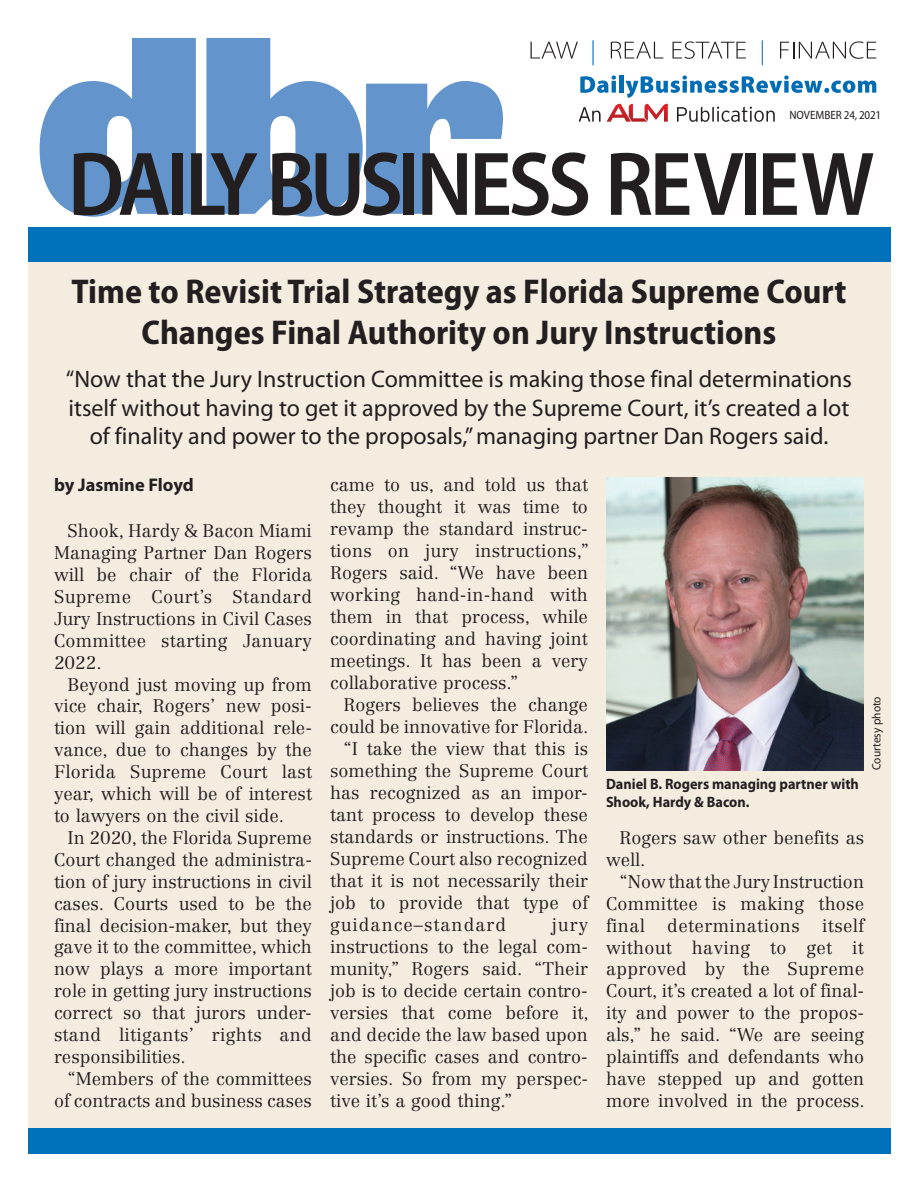
<style>
.page{position:relative;width:918px;height:1188px;background:#fff}
.page>*{position:absolute;margin:0;border:0;box-sizing:border-box;transform-origin:0 0}
.t1{font:600 semi-condensed 91.35px "Myriad Pro";letter-spacing:-.05em;color:#231f20}
.t2{font:700 semi-condensed 34.5px/40.5px "Myriad Pro";color:#231f20;text-align:center}
.t3{font:300 semi-expanded 24.9px "Myriad Pro";color:#006cb3}
.t4{font:24px/28.5px "Myriad Pro";color:#231f20;text-align:center}
.t5{font:700 18.3px "Myriad Pro";color:#231f20}
.t6{font:300 18px/21.9px "Centennial LT Std";color:#231f20;text-align:justify}
.t7{font:300 18px "Centennial LT Std";letter-spacing:.06em;color:#231f20}
.t8{font:700 15px/18px "Myriad Pro";color:#231f20;scale:.95 1}
.t9{font:semi-condensed 12px "Myriad Pro";color:#231f20}
.t10{font:12px "Myriad Pro";color:#231f20;scale:.95 1}
</style>
<div class="page">
<svg style="left:40px;top:38px;width:156px;height:179px"></svg>
<svg style="left:206px;top:38px;width:297px;height:179px"></svg>
<svg style="left:531px;top:42px;width:47px;height:17px"></svg>
<svg style="left:611px;top:42px;width:52px;height:17px"></svg>
<svg style="left:673px;top:41px;width:73px;height:18px"></svg>
<svg style="left:780px;top:41px;width:96px;height:18px"></svg>
<svg style="left:580px;top:75px;width:36px;height:18px"></svg>
<div style="left:619px;top:76px;width:5px;height:17px;background:#006cb3"></div>
<svg style="left:626px;top:75px;width:250px;height:23px"></svg>
<svg style="left:579px;top:107px;width:22px;height:15px"></svg>
<svg style="left:677px;top:107px;width:98px;height:15px"></svg>
<svg style="left:607px;top:104px;width:61px;height:18px"></svg>
<div style="left:29px;top:246px;width:862px;height:902px;background:#f4ecdf"></div>
<div style="left:29px;top:1128px;width:862px;height:25px;background:#0072bc"></div>
<div style="left:29px;top:227px;width:862px;height:35px;background:#0072bc"></div>
<img style="left:606px;top:477px;width:258px;height:293px">
<h3 class="t3" style="left:590px;top:36px;width:7px">|</h3>
<h3 class="t3" style="left:760px;top:36px;width:7px">|</h3>
<p class="t9" style="left:789px;top:109px;width:93px">NOVEMBER 24, 2021</p>
<h1 class="t1" style="left:68px;top:134px;width:808px">DAILY BUSINESS REVIEW</h1>
<h2 class="t2" style="left:72px;top:272px;width:776px">Time to Revisit Trial Strategy as Florida Supreme Court<br>Changes Final Authority on Jury Instructions</h2>
<h3 class="t4" style="left:66px;top:365px;width:788px">“Now that the Jury Instruction Committee is making those final determinations itself without having to get it approved by the Supreme Court, it’s created a lot of finality and power to the proposals,” managing partner Dan Rogers said.</h3>
<p class="t5" style="left:54px;top:473px;width:141px">by Jasmine Floyd</p>
<p class="t6" style="left:54px;top:520px;width:260px;text-indent:14px">Shook, Hardy &amp; Bacon Miami Managing Partner Dan Rogers will be chair of the Florida Supreme Court’s Standard Jury Instructions in Civil Cases Committee starting January 2022.</p>
<p class="t6" style="left:54px;top:673px;width:260px;text-indent:14px">Beyond just moving up from vice chair, Rogers’ new posi&shy;tion will gain additional rele&shy;vance, due to changes by the Florida Supreme Court last year, which will be of interest to lawyers on the civil side.</p>
<p class="t6" style="left:54px;top:827px;width:259px;text-indent:14px">In 2020, the Florida Supreme Court changed the administra&shy;tion of jury instructions in civil cases. Courts used to be the final decision-maker, but they gave it to the committee, which now plays a more important role in getting jury instructions correct so that jurors under&shy;stand litigants’ rights and responsibilities.</p>
<p class="t6" style="left:54px;top:1068px;width:259px;text-align:right">“Members of the committees of contracts and business cases</p>
<p class="t6" style="left:330px;top:474px;width:261px">came to us, and told us that they thought it was time to revamp the standard instruc&shy;tions on jury instructions,” Rogers said. “We have been working hand-in-hand with them in that process, while coordinating and having joint meetings. It has been a very collaborative process.”</p>
<p class="t6" style="left:344px;top:694px;width:246px">Rogers believes the change</p>
<p class="t6" style="left:330px;top:716px;width:260px">could be innovative for Florida.</p>
<p class="t6" style="left:344px;top:738px;width:246px">“I take the view that this is</p>
<p class="t6" style="left:330px;top:760px;width:259px">something the Supreme Court</p>
<p class="t6" style="left:330px;top:782px;width:259px">has recognized as an impor-</p>
<p class="t6" style="left:330px;top:804px;width:259px">tant process to develop these</p>
<p class="t6" style="left:330px;top:826px;width:259px">standards or instructions. The</p>
<p class="t6" style="left:330px;top:848px;width:259px">Supreme Court also recognized</p>
<p class="t6" style="left:330px;top:870px;width:259px">that it is not necessarily their</p>
<p class="t6" style="left:330px;top:892px;width:260px">job to provide that type of</p>
<p class="t7" style="left:330px;top:914px;width:178px">guidance–standard</p>
<p class="t10" style="left:869px;top:770px;width:79px;rotate:-90deg">Courtesy photo</p>
<p class="t8" style="left:606px;top:775px;width:268px">Daniel B. Rogers managing partner with<br>Shook, Hardy &amp; Bacon.</p>
<p class="t6" style="left:606px;top:827px;width:259px;text-indent:14px">Rogers saw other benefits as well.</p>
<p class="t6" style="left:606px;top:871px;width:260px;text-indent:14px">“Now that the Jury Instruction Committee is making those final determinations itself without having to get it approved by the Supreme Court, it’s created a lot of final&shy;ity and power to the propos&shy;als,” he said. “We are seeing plaintiffs and defendants who have stepped up and gotten more involved in the process.</p>
<p class="t6" style="left:330px;top:913px;width:260px;text-indent:222px">jury instructions to the legal com&shy;munity,” Rogers said. “Their job is to decide certain contro&shy;versies that come before it, and decide the law based upon the specific cases and contro&shy;versies. So from my perspec&shy;tive it’s a good thing.”</p>
</div>
